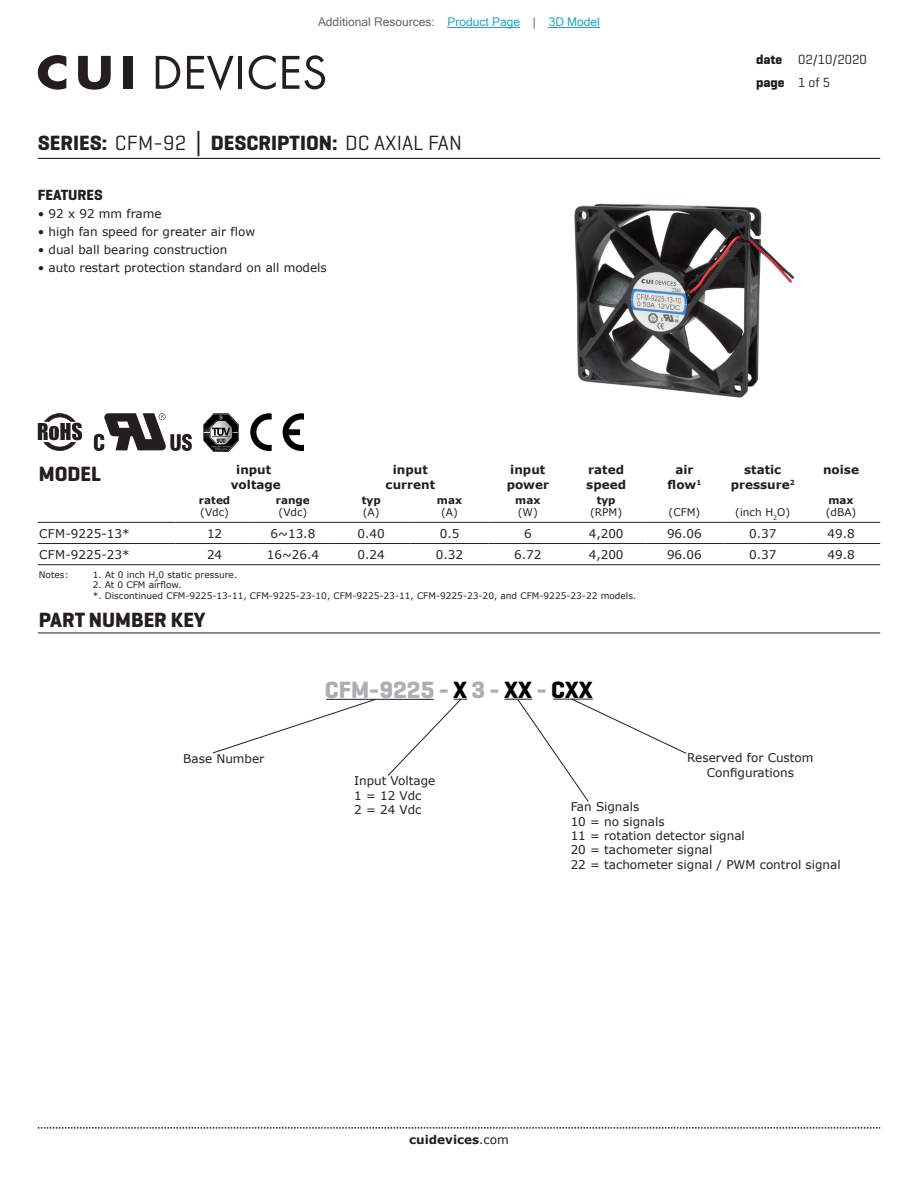
<style>
.page{position:relative;width:918px;height:1188px;background:#fff}
.page>*{position:absolute;margin:0;border:0;box-sizing:border-box;transform-origin:0 0}
.t1{font:700 24px "Geogrotesque";color:#adaeb2}
.t2{font:700 21px "Geogrotesque";color:#231f20}
.t3{font:700 15px "Geogrotesque";color:#231f20}
.t4{font:13.5px/22.5px "Geogrotesque";color:#231f20}
.t5{font:12px/14.4px "Verdana";color:#231f20}
.t6{font:700 12px/14.4px "Verdana";color:#231f20;text-align:center}
.t7{font:12px "Microsoft Sans Serif";color:#63676b}
.t8{font:10.5px "Verdana";color:#231f20}
.t9{font:700 10.5px "Verdana";color:#231f20}
.t10{font:9px/10.8px "Verdana";color:#231f20}
.s1{color:#23a4c6}
.s2{font-weight:400}
.s3{font-family:"Verdana"}
.s4{font-weight:700}
.s5{color:#000}
</style>
<div class="page">
<svg style="left:38px;top:1127px;width:842px;height:2px"></svg>
<hr style="left:38px;top:158px;width:842px;height:1px;background:#231f20">
<svg style="left:156px;top:56px;width:24px;height:33px"></svg>
<svg style="left:187px;top:56px;width:47px;height:35px"></svg>
<hr style="left:238px;top:56px;width:4px;height:33px;background:#231f20">
<svg style="left:249px;top:55px;width:27px;height:34px"></svg>
<svg style="left:282px;top:55px;width:43px;height:34px"></svg>
<svg style="left:38px;top:55px;width:28px;height:35px"></svg>
<svg style="left:78px;top:56px;width:33px;height:34px"></svg>
<div style="left:123px;top:56px;width:9px;height:33px;background:#231f20"></div>
<img style="left:574px;top:203px;width:220px;height:195px">
<svg style="left:38px;top:413px;width:44px;height:38px"></svg>
<svg style="left:94px;top:413px;width:98px;height:38px"></svg>
<img style="left:204px;top:413px;width:34px;height:38px">
<svg style="left:250px;top:413px;width:54px;height:38px"></svg>
<hr style="left:38px;top:633px;width:842px;height:1px;background:#231f20">
<hr style="left:326px;top:699px;width:108px;height:1px;background:#231f20">
<svg style="left:212px;top:698px;width:165px;height:56px"></svg>
<svg style="left:387px;top:698px;width:80px;height:78px"></svg>
<svg style="left:504px;top:698px;width:183px;height:104px"></svg>
<hr style="left:38px;top:522px;width:138px;height:1px;background:#231f20">
<hr style="left:176px;top:522px;width:78px;height:1px;background:#231f20">
<hr style="left:254px;top:522px;width:78px;height:1px;background:#231f20">
<hr style="left:332px;top:522px;width:78px;height:1px;background:#231f20">
<hr style="left:410px;top:522px;width:79px;height:1px;background:#231f20">
<hr style="left:489px;top:522px;width:78px;height:1px;background:#231f20">
<hr style="left:567px;top:522px;width:78px;height:1px;background:#231f20">
<hr style="left:645px;top:522px;width:79px;height:1px;background:#231f20">
<hr style="left:724px;top:522px;width:78px;height:1px;background:#231f20">
<hr style="left:802px;top:522px;width:78px;height:1px;background:#231f20">
<hr style="left:38px;top:543px;width:138px;height:1px;background:#231f20">
<hr style="left:176px;top:543px;width:78px;height:1px;background:#231f20">
<hr style="left:254px;top:543px;width:78px;height:1px;background:#231f20">
<hr style="left:332px;top:543px;width:78px;height:1px;background:#231f20">
<hr style="left:410px;top:543px;width:79px;height:1px;background:#231f20">
<hr style="left:489px;top:543px;width:78px;height:1px;background:#231f20">
<hr style="left:567px;top:543px;width:78px;height:1px;background:#231f20">
<hr style="left:645px;top:543px;width:79px;height:1px;background:#231f20">
<hr style="left:724px;top:543px;width:78px;height:1px;background:#231f20">
<hr style="left:802px;top:543px;width:78px;height:1px;background:#231f20">
<hr style="left:38px;top:564px;width:138px;height:1px;background:#231f20">
<hr style="left:176px;top:564px;width:78px;height:1px;background:#231f20">
<hr style="left:254px;top:564px;width:78px;height:1px;background:#231f20">
<hr style="left:332px;top:564px;width:78px;height:1px;background:#231f20">
<hr style="left:410px;top:564px;width:79px;height:1px;background:#231f20">
<hr style="left:489px;top:564px;width:78px;height:1px;background:#231f20">
<hr style="left:567px;top:564px;width:78px;height:1px;background:#231f20">
<hr style="left:645px;top:564px;width:79px;height:1px;background:#231f20">
<hr style="left:724px;top:564px;width:78px;height:1px;background:#231f20">
<hr style="left:802px;top:564px;width:78px;height:1px;background:#231f20">
<hr style="left:448px;top:27px;width:72px;height:1px;background:#23a4c6">
<hr style="left:549px;top:27px;width:51px;height:1px;background:#23a4c6">
<p class="t7" style="left:318px;top:15px;width:283px">Additional Resources: <span class="s1">Product Page</span> | <span class="s1">3D Model</span></p>
<h2 class="t2" style="left:38px;top:130px;width:426px">SERIES: <span class="s2">CFM-92</span> <span class="s3">│</span> DESCRIPTION: <span class="s2">DC AXIAL FAN</span></h2>
<p class="t3" style="left:38px;top:186px;width:67px">FEATURES</p>
<p class="t5" style="left:38px;top:207px;width:125px">• 92 x 92 mm frame</p>
<p class="t5" style="left:38px;top:225px;width:219px">• high fan speed for greater air flow</p>
<p class="t5" style="left:38px;top:243px;width:191px">• dual ball bearing construction</p>
<p class="t5" style="left:38px;top:261px;width:291px">• auto restart protection standard on all models</p>
<p class="t4" style="left:756px;top:48px;width:112px"><span class="s4">date</span> 02/10/2020 <span class="s4">page</span> 1 of 5</p>
<h2 class="t2" style="left:39px;top:461px;width:64px">MODEL</h2>
<p class="t6" style="left:231px;top:462px;width:51px">input voltage</p>
<p class="t6" style="left:386px;top:462px;width:51px">input current</p>
<p class="t6" style="left:507px;top:462px;width:44px">input power</p>
<p class="t6" style="left:586px;top:462px;width:41px;text-align:left">rated speed</p>
<p class="t6" style="left:668px;top:462px;width:35px">air flow<sup>1</sup></p>
<p class="t6" style="left:731px;top:462px;width:66px">static pressure<sup>2</sup></p>
<p class="t6" style="left:823px;top:462px;width:37px">noise</p>
<p class="t9" style="left:199px;top:492px;width:33px">rated</p>
<p class="t8" style="left:200px;top:505px;width:30px">(Vdc)</p>
<p class="t9" style="left:362px;top:492px;width:20px">typ</p>
<p class="t8" style="left:363px;top:505px;width:18px">(A)</p>
<p class="t9" style="left:597px;top:492px;width:20px">typ</p>
<p class="t8" style="left:590px;top:505px;width:34px">(RPM)</p>
<p class="t8" style="left:669px;top:505px;width:33px">(CFM)</p>
<p class="t8" style="left:735px;top:505px;width:56px">(inch H<sub>2</sub>O)</p>
<p class="t9" style="left:276px;top:492px;width:36px">range</p>
<p class="t8" style="left:279px;top:505px;width:30px">(Vdc)</p>
<p class="t9" style="left:437px;top:492px;width:27px">max</p>
<p class="t8" style="left:441px;top:505px;width:18px">(A)</p>
<p class="t9" style="left:515px;top:492px;width:27px">max</p>
<p class="t8" style="left:518px;top:505px;width:21px">(W)</p>
<p class="t9" style="left:828px;top:492px;width:27px">max</p>
<p class="t8" style="left:826px;top:505px;width:32px">(dBA)</p>
<p class="t5" style="left:39px;top:526px;width:92px">CFM-9225-13*</p>
<p class="t5" style="left:207px;top:526px;width:17px">12</p>
<p class="t5" style="left:271px;top:526px;width:46px">6~13.8</p>
<p class="t5" style="left:358px;top:526px;width:29px">0.40</p>
<p class="t5" style="left:440px;top:526px;width:21px">0.5</p>
<p class="t5" style="left:524px;top:526px;width:9px">6</p>
<p class="t5" style="left:589px;top:526px;width:36px">4,200</p>
<p class="t5" style="left:667px;top:526px;width:36px">96.06</p>
<p class="t5" style="left:749px;top:526px;width:29px">0.37</p>
<p class="t5" style="left:827px;top:526px;width:29px">49.8</p>
<p class="t5" style="left:39px;top:547px;width:92px">CFM-9225-23*</p>
<p class="t5" style="left:207px;top:547px;width:17px">24</p>
<p class="t5" style="left:267px;top:547px;width:54px">16~26.4</p>
<p class="t5" style="left:358px;top:547px;width:29px">0.24</p>
<p class="t5" style="left:436px;top:547px;width:29px">0.32</p>
<p class="t5" style="left:514px;top:547px;width:29px">6.72</p>
<p class="t5" style="left:589px;top:547px;width:36px">4,200</p>
<p class="t5" style="left:667px;top:547px;width:36px">96.06</p>
<p class="t5" style="left:749px;top:547px;width:29px">0.37</p>
<p class="t5" style="left:827px;top:547px;width:29px">49.8</p>
<p class="t10" style="left:39px;top:569px;width:31px">Notes:</p>
<p class="t10" style="left:93px;top:569px;width:146px">1. At 0 inch H<sub>2</sub>0 static pressure.</p>
<p class="t10" style="left:93px;top:580px;width:545px">2. At 0 CFM airflow.<br>*. Discontinued CFM-9225-13-11, CFM-9225-23-10, CFM-9225-23-11, CFM-9225-23-20, and CFM-9225-23-22 models.</p>
<h2 class="t2" style="left:39px;top:607px;width:168px">PART NUMBER KEY</h2>
<p class="t5" style="left:183px;top:751px;width:83px">Base Number</p>
<h1 class="t1" style="left:325px;top:675px;width:270px">CFM-9225 - <span class="s5">X</span> 3 - <span class="s5">XX</span> - <span class="s5">CXX</span></h1>
<p class="t5" style="left:354px;top:774px;width:83px">Input Voltage<br>1 = 12 Vdc<br>2 = 24 Vdc</p>
<p class="t5" style="left:687px;top:751px;width:128px;text-align:center">Reserved for Custom<br>Configurations</p>
<p class="t5" style="left:571px;top:800px;width:271px">Fan Signals<br>10 = no signals<br>11 = rotation detector signal<br>20 = tachometer signal<br>22 = tachometer signal / PWM control signal</p>
<p class="t6" style="left:409px;top:1132px;width:101px">cuidevices<span class="s2">.com</span></p>
</div>
